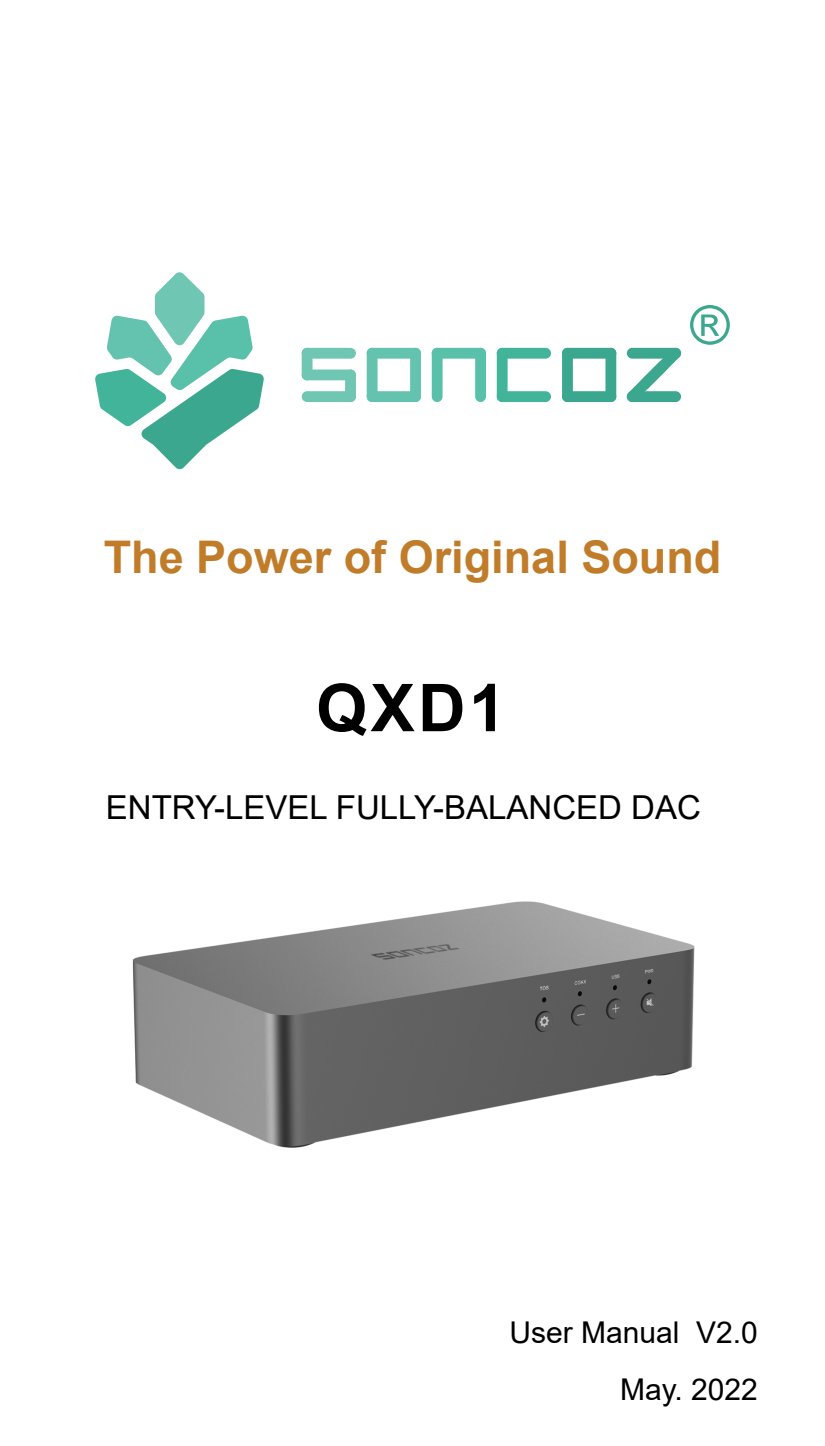
<style>
.page{position:relative;width:825px;height:1446px;background:#fff}
.page>*{position:absolute;margin:0;border:0;box-sizing:border-box;transform-origin:0 0}
.t1{font:700 66px "Arial";color:#000}
.t2{font:54px "Arial";color:#3ca78f}
.t3{font:700 45px "Arial";color:#c17c29}
.t4{font:33px "Arial";color:#000}
.t5{font:30px/57px "Arial";color:#000;text-align:right}
</style>
<div class="page">
<svg style="left:95px;top:272px;width:169px;height:198px"></svg>
<div style="left:367px;top:348px;width:54px;height:11px;background:#64c3af;border-radius:5px"></div>
<div style="left:367px;top:348px;width:10px;height:54px;background:#64c3af;border-radius:5px"></div>
<div style="left:410px;top:348px;width:11px;height:54px;background:#64c3af;border-radius:5px"></div>
<div style="left:432px;top:348px;width:54px;height:11px;background:#59c1a9;border-radius:5px"></div>
<div style="left:432px;top:348px;width:11px;height:54px;background:#59c1a9;border-radius:5px"></div>
<div style="left:497px;top:348px;width:54px;height:11px;background:#42b49a;border-radius:5px"></div>
<div style="left:497px;top:391px;width:54px;height:11px;background:#42b49a;border-radius:5px"></div>
<div style="left:497px;top:348px;width:11px;height:54px;background:#42b49a;border-radius:5px"></div>
<div style="left:302px;top:348px;width:54px;height:11px;background:#6ec6b3;border-radius:5px"></div>
<div style="left:302px;top:369px;width:54px;height:11px;background:#6ec6b3;border-radius:5px"></div>
<div style="left:302px;top:348px;width:10px;height:32px;background:#6ec6b3;border-radius:5px"></div>
<div style="left:345px;top:369px;width:11px;height:33px;background:#6ec6b3;border-radius:5px"></div>
<div style="left:562px;top:348px;width:54px;height:11px;background:#3ca78f;border-radius:5px"></div>
<div style="left:562px;top:348px;width:11px;height:54px;background:#3ca78f;border-radius:5px"></div>
<div style="left:605px;top:348px;width:11px;height:54px;background:#3ca78f;border-radius:5px"></div>
<svg style="left:626px;top:347px;width:55px;height:55px"></svg>
<div style="left:562px;top:391px;width:54px;height:11px;background:#3ca78f;border-radius:5px"></div>
<div style="left:475px;top:348px;width:11px;height:54px;background:#59c1a9;border-radius:5px"></div>
<div style="left:367px;top:391px;width:54px;height:11px;background:#64c3af;border-radius:5px"></div>
<div style="left:302px;top:391px;width:54px;height:11px;background:#6ec6b3;border-radius:5px"></div>
<img style="left:132px;top:901px;width:563px;height:247px">
<h2 class="t2" style="left:690px;top:288px;width:41px">®</h2>
<h3 class="t3" style="left:104px;top:525px;width:619px">The Power of Original Sound</h3>
<h1 class="t1" style="left:316px;top:661px;width:191px">QXD1</h1>
<p class="t4" style="left:106px;top:785px;width:596px">ENTRY-LEVEL FULLY-BALANCED DAC</p>
<p class="t5" style="left:509px;top:1303px;width:250px">User Manual V2.0<br>May. 2022</p>
</div>
